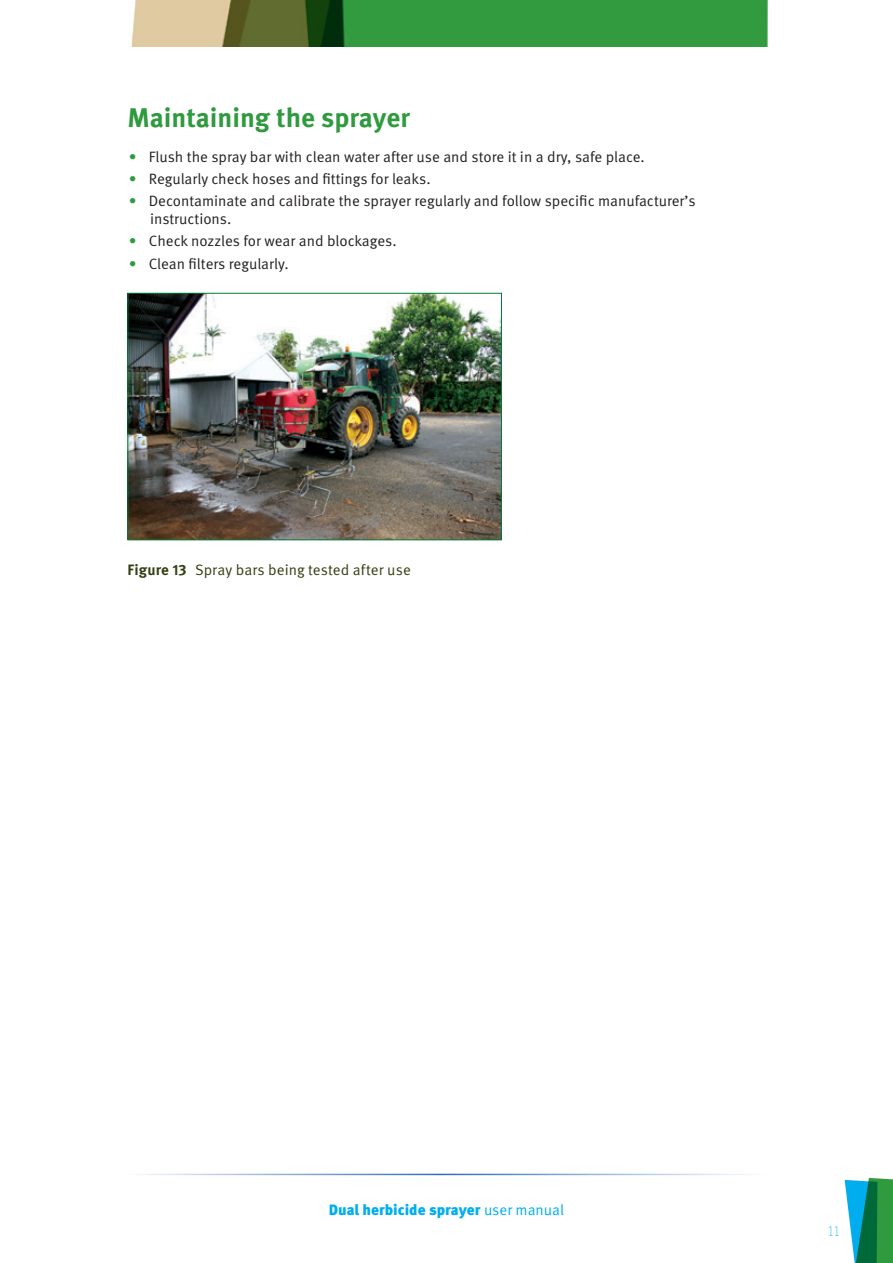
<style>
.page{position:relative;width:893px;height:1263px;background:#fff}
.page>*{position:absolute;margin:0;border:0;box-sizing:border-box;transform-origin:0 0}
.t1{font:700 27px "Meta OT";color:#2f9a3e}
.t2{font:15px/18px "Meta OT";color:#231f20}
.t3{font:15px "Meta OT";letter-spacing:.005em;color:#343f11}
.t4{font:900 15px "Meta OT";color:#00aeef}
.t5{font:15px "Meta Thin LF";color:#00aeef}
.s1{color:#2f9a3e}
.s2{font-weight:700}
.s3{font-weight:400}
</style>
<div class="page">
<img style="left:130px;top:295px;width:370px;height:243px">
<div style="left:128px;top:293px;width:374px;height:247px;border:1px solid #007c37"></div>
<img style="left:131px;top:0;width:637px;height:47px">
<svg style="left:845px;top:1178px;width:48px;height:85px;background:#2c9c7f"></svg>
<h1 class="t1" style="left:128px;top:100px;width:284px">Maintaining the sprayer</h1>
<p class="t2" style="left:129px;top:148px;width:517px"><span class="s1">•</span> Flush the spray bar with clean water after use and store it in a dry, safe place.</p>
<p class="t2" style="left:129px;top:170px;width:303px"><span class="s1">•</span> Regularly check hoses and fittings for leaks.</p>
<p class="t2" style="left:150px;top:192px;width:547px;text-indent:-21px"><span class="s1">•</span> Decontaminate and calibrate the sprayer regularly and follow specific manufacturer’s instructions.</p>
<p class="t2" style="left:129px;top:232px;width:269px"><span class="s1">•</span> Check nozzles for wear and blockages.</p>
<p class="t2" style="left:129px;top:255px;width:161px"><span class="s1">•</span> Clean filters regularly.</p>
<p class="t3" style="left:128px;top:561px;width:285px"><span class="s2">Figure 13</span> Spray bars being tested after use</p>
<p class="t4" style="left:329px;top:1200px;width:237px">Dual herbicide sprayer <span class="s3">user manual</span></p>
<p class="t5" style="left:828px;top:1222px;width:14px">11</p>
</div>
